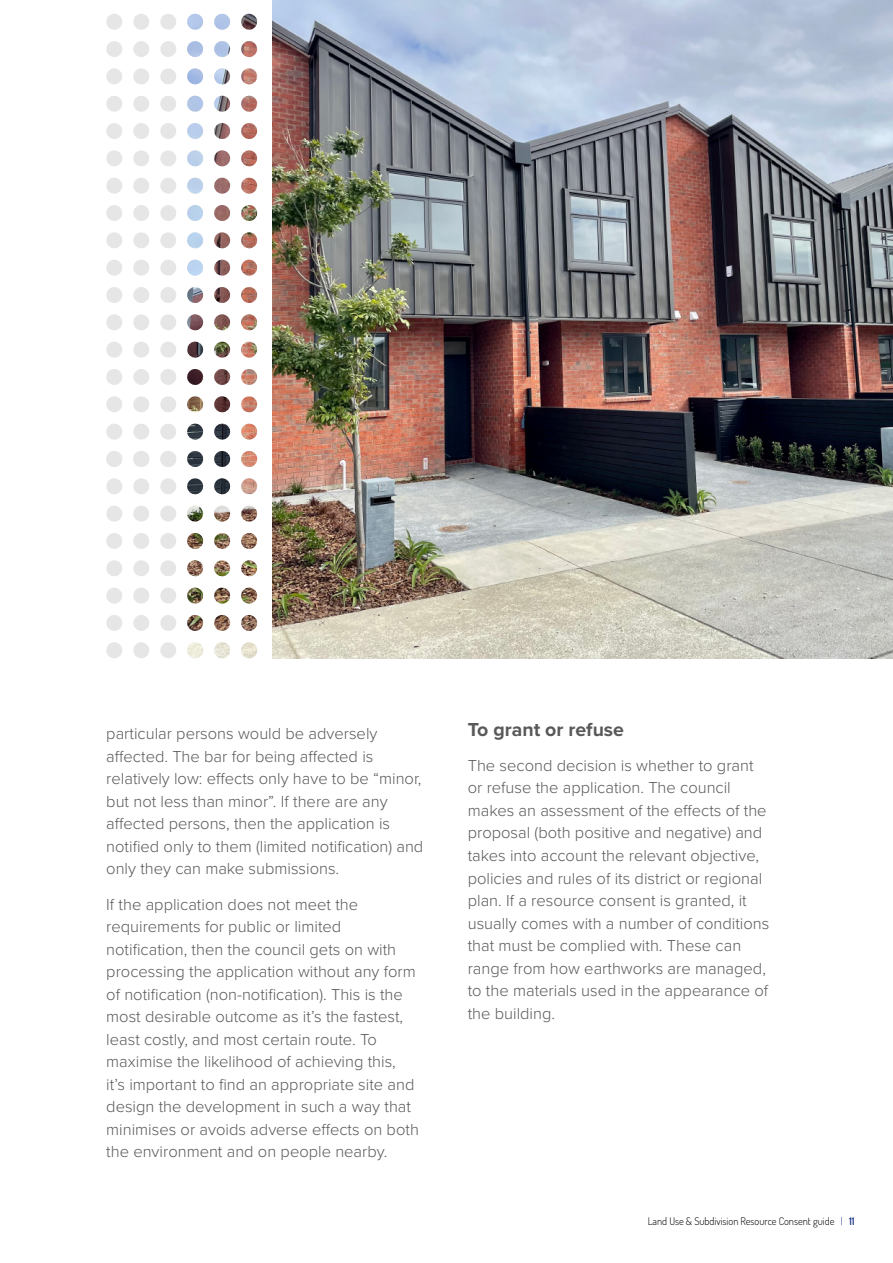
<style>
.page{position:relative;width:893px;height:1263px;background:#fff}
.page>*{position:absolute;margin:0;border:0;box-sizing:border-box;transform-origin:0 0}
.t1{font:700 19.5px "Proxima Nova";color:#595959}
.t2{font:300 16.5px/22.5px "Proxima Nova";color:#595959}
.t3{font:10.5px "Dosis";color:#000}
.s1{color:#153084}
</style>
<div class="page">
<img style="left:272px;top:0;width:621px;height:658px">
<img style="left:187px;top:13px;width:71px;height:646px">
<img style="left:187px;top:14px;width:71px;height:180px">
<svg style="left:160px;top:68px;width:16px;height:16px"></svg>
<svg style="left:160px;top:41px;width:16px;height:16px"></svg>
<svg style="left:160px;top:14px;width:16px;height:16px"></svg>
<svg style="left:133px;top:68px;width:16px;height:16px"></svg>
<svg style="left:133px;top:41px;width:16px;height:16px"></svg>
<svg style="left:133px;top:14px;width:16px;height:16px"></svg>
<svg style="left:106px;top:68px;width:16px;height:16px"></svg>
<svg style="left:106px;top:41px;width:16px;height:16px"></svg>
<svg style="left:106px;top:14px;width:16px;height:16px"></svg>
<svg style="left:160px;top:424px;width:16px;height:16px"></svg>
<svg style="left:160px;top:396px;width:16px;height:16px"></svg>
<svg style="left:160px;top:369px;width:16px;height:16px"></svg>
<svg style="left:160px;top:342px;width:16px;height:16px"></svg>
<svg style="left:160px;top:314px;width:16px;height:16px"></svg>
<svg style="left:160px;top:287px;width:16px;height:16px"></svg>
<svg style="left:160px;top:260px;width:16px;height:16px"></svg>
<svg style="left:160px;top:232px;width:16px;height:16px"></svg>
<svg style="left:160px;top:205px;width:16px;height:16px"></svg>
<svg style="left:160px;top:178px;width:16px;height:16px"></svg>
<svg style="left:160px;top:150px;width:16px;height:16px"></svg>
<svg style="left:160px;top:123px;width:16px;height:16px"></svg>
<svg style="left:160px;top:96px;width:16px;height:16px"></svg>
<svg style="left:133px;top:424px;width:16px;height:16px"></svg>
<svg style="left:133px;top:396px;width:16px;height:16px"></svg>
<svg style="left:133px;top:369px;width:16px;height:16px"></svg>
<svg style="left:133px;top:342px;width:16px;height:16px"></svg>
<svg style="left:133px;top:314px;width:16px;height:16px"></svg>
<svg style="left:133px;top:287px;width:16px;height:16px"></svg>
<svg style="left:133px;top:260px;width:16px;height:16px"></svg>
<svg style="left:133px;top:232px;width:16px;height:16px"></svg>
<svg style="left:133px;top:205px;width:16px;height:16px"></svg>
<svg style="left:133px;top:178px;width:16px;height:16px"></svg>
<svg style="left:133px;top:150px;width:16px;height:16px"></svg>
<svg style="left:133px;top:123px;width:16px;height:16px"></svg>
<svg style="left:133px;top:96px;width:16px;height:16px"></svg>
<svg style="left:106px;top:424px;width:16px;height:16px"></svg>
<svg style="left:106px;top:396px;width:16px;height:16px"></svg>
<svg style="left:106px;top:369px;width:16px;height:16px"></svg>
<svg style="left:106px;top:342px;width:16px;height:16px"></svg>
<svg style="left:106px;top:314px;width:16px;height:16px"></svg>
<svg style="left:106px;top:287px;width:16px;height:16px"></svg>
<svg style="left:106px;top:260px;width:16px;height:16px"></svg>
<svg style="left:106px;top:232px;width:16px;height:16px"></svg>
<svg style="left:106px;top:205px;width:16px;height:16px"></svg>
<svg style="left:106px;top:178px;width:16px;height:16px"></svg>
<svg style="left:106px;top:150px;width:16px;height:16px"></svg>
<svg style="left:106px;top:123px;width:16px;height:16px"></svg>
<svg style="left:106px;top:96px;width:16px;height:16px"></svg>
<svg style="left:160px;top:642px;width:16px;height:16px"></svg>
<svg style="left:160px;top:615px;width:16px;height:16px"></svg>
<svg style="left:160px;top:588px;width:16px;height:16px"></svg>
<svg style="left:160px;top:560px;width:16px;height:16px"></svg>
<svg style="left:160px;top:533px;width:16px;height:16px"></svg>
<svg style="left:160px;top:506px;width:16px;height:16px"></svg>
<svg style="left:160px;top:478px;width:16px;height:16px"></svg>
<svg style="left:160px;top:451px;width:17px;height:16px"></svg>
<svg style="left:133px;top:642px;width:16px;height:16px"></svg>
<svg style="left:133px;top:615px;width:16px;height:16px"></svg>
<svg style="left:133px;top:588px;width:16px;height:16px"></svg>
<svg style="left:133px;top:560px;width:16px;height:16px"></svg>
<svg style="left:133px;top:533px;width:16px;height:16px"></svg>
<svg style="left:133px;top:506px;width:16px;height:16px"></svg>
<svg style="left:133px;top:478px;width:16px;height:16px"></svg>
<svg style="left:133px;top:451px;width:17px;height:16px"></svg>
<svg style="left:106px;top:642px;width:16px;height:16px"></svg>
<svg style="left:106px;top:615px;width:16px;height:16px"></svg>
<svg style="left:106px;top:588px;width:16px;height:16px"></svg>
<svg style="left:106px;top:560px;width:16px;height:16px"></svg>
<svg style="left:106px;top:533px;width:16px;height:16px"></svg>
<svg style="left:106px;top:506px;width:16px;height:16px"></svg>
<svg style="left:106px;top:478px;width:16px;height:16px"></svg>
<svg style="left:106px;top:451px;width:17px;height:16px"></svg>
<p class="t2" style="left:106px;top:722px;width:319px">particular persons would be adversely affected. The bar for being affected is relatively low: effects only have to be “minor, but not less than minor”. If there are any affected persons, then the application is notified only to them (limited notification) and only they can make submissions.</p>
<p class="t2" style="left:106px;top:892px;width:314px">If the application does not meet the requirements for public or limited notification, then the council gets on with processing the application without any form of notification (non-notification). This is the most desirable outcome as it’s the fastest, least costly, and most certain route. To maximise the likelihood of achieving this,<br>it’s important to find an appropriate site and design the development in such a way that minimises or avoids adverse effects on both the environment and on people nearby.</p>
<p class="t1" style="left:468px;top:715px;width:158px">To grant or refuse</p>
<p class="t2" style="left:468px;top:753px;width:303px">The second decision is whether to grant or refuse the application. The council makes an assessment of the effects of the proposal (both positive and negative) and takes into account the relevant objective, policies and rules of its district or regional plan. If a resource consent is granted, it usually comes with a number of conditions that must be complied with. These can range from how earthworks are managed, to the materials used in the appearance of the building.</p>
<p class="t3" style="left:648px;top:1213px;width:208px">Land Use &amp; Subdivision Resource Consent guide <span class="s1">| 11</span></p>
</div>
